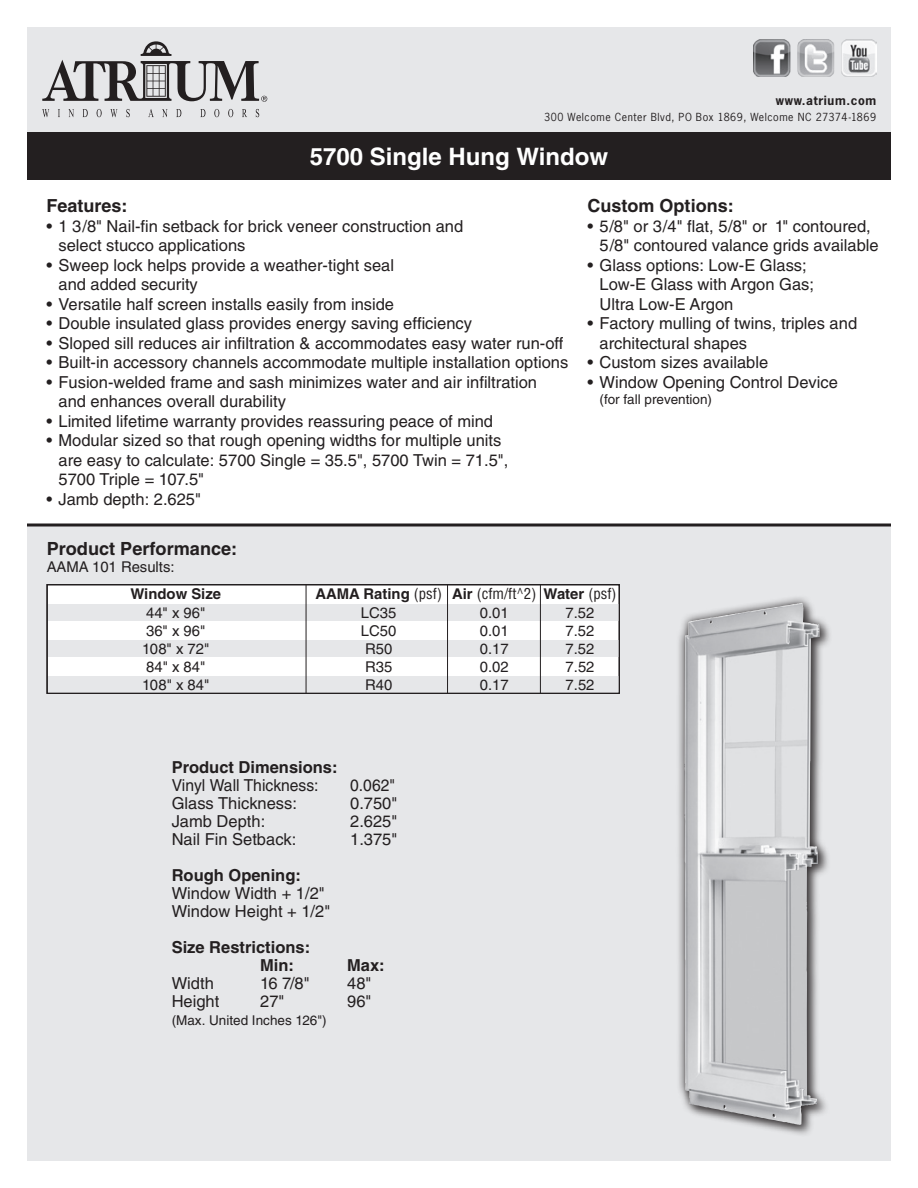
<style>
.page{position:relative;width:918px;height:1188px;background:#fff}
.page>*{position:absolute;margin:0;border:0;box-sizing:border-box;transform-origin:0 0}
.t1{font:700 24px "Helvetica";color:#fff}
.t2{font:700 18.15px "Helvetica";color:#231f20}
.t3{font:700 18px "Helvetica";color:#231f20}
.t4{font:16.5px/19.5px "Helvetica";color:#231f20}
.t5{font:700 16.5px/18px "Helvetica";color:#231f20}
.t6{font:16.5px "Helvetica";color:#231f20;scale:.95 1}
.t7{font:14.85px "Helvetica";color:#231f20}
.t8{font:condensed 14.85px "Helvetica";color:#231f20}
.t9{font:700 14.85px "Helvetica";color:#231f20}
.t10{font:13.5px "Helvetica";color:#231f20}
.t11{font:700 12px "News Gothic Std";letter-spacing:.05em;color:#231f20}
.t12{font:10.5px "News Gothic Std";letter-spacing:.05em;color:#231f20}
.s1{font-weight:700;font-stretch:normal}
</style>
<div class="page">
<div style="left:27px;top:27px;width:864px;height:109px;background:#e6e7e9"></div>
<div style="left:27px;top:132px;width:864px;height:7px;background:#231f20"></div>
<svg style="left:42px;top:41px;width:225px;height:76px"></svg>
<img style="left:753px;top:40px;width:123px;height:36px">
<div style="left:27px;top:136px;width:864px;height:44px;background:#231f20"></div>
<div style="left:27px;top:525px;width:864px;height:636px;background:#e6e7e9"></div>
<hr style="left:27px;top:524px;width:864px;height:2px;background:#231f20">
<div style="left:47px;top:585px;width:572px;height:108px;background:#fff"></div>
<div style="left:48px;top:604px;width:570px;height:17px;background:#e6e7e9"></div>
<div style="left:48px;top:640px;width:570px;height:17px;background:#e6e7e9"></div>
<div style="left:48px;top:676px;width:570px;height:17px;background:#e6e7e9"></div>
<hr style="left:306px;top:585px;width:1px;height:108px;background:#231f20">
<hr style="left:447px;top:585px;width:1px;height:109px;background:#231f20">
<hr style="left:540px;top:585px;width:1px;height:108px;background:#231f20">
<svg style="left:678px;top:597px;width:151px;height:537px"></svg>
<img style="left:685px;top:603px;width:117px;height:511px">
<div style="left:46px;top:584px;width:574px;height:110px;border:1px solid #231f20"></div>
<p class="t11" style="left:776px;top:92px;width:102px">www.atrium.com</p>
<p class="t12" style="left:544px;top:111px;width:333px">300 Welcome Center Blvd, PO Box 1869, Welcome NC 27374-1869</p>
<h1 class="t1" style="left:310px;top:142px;width:300px">5700 Single Hung Window</h1>
<p class="t3" style="left:46px;top:195px;width:83px">Features:</p>
<p class="t4" style="left:58px;top:216px;width:406px;text-indent:-12px">• 1 3/8" Nail-fin setback for brick veneer construction and select stucco applications</p>
<p class="t4" style="left:58px;top:255px;width:337px;text-indent:-12px">• Sweep lock helps provide a weather-tight seal and added security</p>
<p class="t4" style="left:46px;top:294px;width:349px">• Versatile half screen installs easily from inside</p>
<p class="t4" style="left:46px;top:313px;width:427px">• Double insulated glass provides energy saving efficiency</p>
<p class="t4" style="left:46px;top:333px;width:518px">• Sloped sill reduces air infiltration &amp; accommodates easy water run-off</p>
<p class="t4" style="left:46px;top:352px;width:523px">• Built-in accessory channels accommodate multiple installation options</p>
<p class="t4" style="left:58px;top:372px;width:480px;text-indent:-12px">• Fusion-welded frame and sash minimizes water and air infiltration and enhances overall durability</p>
<p class="t4" style="left:46px;top:411px;width:448px">• Limited lifetime warranty provides reassuring peace of mind</p>
<p class="t4" style="left:58px;top:430px;width:451px;text-indent:-12px">• Modular sized so that rough opening widths for multiple units are easy to calculate: 5700 Single = 35.5", 5700 Twin = 71.5",<br>5700 Triple = 107.5"</p>
<p class="t4" style="left:46px;top:489px;width:156px">• Jamb depth: 2.625"</p>
<p class="t2" style="left:47px;top:538px;width:192px">Product Performance:</p>
<p class="t7" style="left:47px;top:558px;width:129px">AAMA 101 Results:</p>
<p class="t3" style="left:588px;top:195px;width:148px">Custom Options:</p>
<p class="t4" style="left:600px;top:216px;width:281px;text-indent:-12px">• 5/8" or 3/4" flat, 5/8" or 1" contoured,<br>5/8" contoured valance grids available</p>
<p class="t4" style="left:600px;top:255px;width:216px;text-indent:-12px">• Glass options: Low-E Glass;<br>Low-E Glass with Argon Gas;<br>Ultra Low-E Argon</p>
<p class="t4" style="left:600px;top:313px;width:259px;text-indent:-12px">• Factory mulling of twins, triples and architectural shapes</p>
<p class="t4" style="left:588px;top:352px;width:182px">• Custom sizes available</p>
<p class="t4" style="left:588px;top:372px;width:252px">• Window Opening Control Device</p>
<p class="t10" style="left:600px;top:391px;width:114px">(for fall prevention)</p>
<p class="t9" style="left:130px;top:585px;width:92px">Window Size</p>
<p class="t8" style="left:315px;top:585px;width:302px"><span class="s1">AAMA Rating</span> (psf) <span class="s1">Air</span> (cfm/ft^2) <span class="s1">Water</span> (psf)</p>
<p class="t7" style="left:146px;top:604px;width:61px">44" x 96"</p>
<p class="t7" style="left:361px;top:604px;width:37px">LC35</p>
<p class="t7" style="left:480px;top:604px;width:30px">0.01</p>
<p class="t7" style="left:566px;top:604px;width:30px">7.52</p>
<p class="t7" style="left:146px;top:622px;width:61px">36" x 96"</p>
<p class="t7" style="left:361px;top:622px;width:37px">LC50</p>
<p class="t7" style="left:480px;top:622px;width:30px">0.01</p>
<p class="t7" style="left:566px;top:622px;width:30px">7.52</p>
<p class="t7" style="left:142px;top:640px;width:69px">108" x 72"</p>
<p class="t7" style="left:365px;top:640px;width:29px">R50</p>
<p class="t7" style="left:480px;top:640px;width:30px">0.17</p>
<p class="t7" style="left:566px;top:640px;width:30px">7.52</p>
<p class="t7" style="left:146px;top:658px;width:61px">84" x 84"</p>
<p class="t7" style="left:365px;top:658px;width:29px">R35</p>
<p class="t7" style="left:480px;top:658px;width:30px">0.02</p>
<p class="t7" style="left:566px;top:658px;width:30px">7.52</p>
<p class="t7" style="left:142px;top:676px;width:69px">108" x 84"</p>
<p class="t7" style="left:365px;top:676px;width:29px">R40</p>
<p class="t7" style="left:480px;top:676px;width:30px">0.17</p>
<p class="t7" style="left:566px;top:676px;width:30px">7.52</p>
<p class="t5" style="left:172px;top:758px;width:167px">Product Dimensions:</p>
<p class="t6" style="left:172px;top:776px;width:156px">Vinyl Wall Thickness:</p>
<p class="t6" style="left:350px;top:776px;width:49px">0.062"</p>
<p class="t4" style="left:172px;top:794px;width:127px">Glass Thickness:</p>
<p class="t4" style="left:350px;top:794px;width:49px">0.750"</p>
<p class="t4" style="left:172px;top:812px;width:95px">Jamb Depth:</p>
<p class="t4" style="left:350px;top:812px;width:49px">2.625"</p>
<p class="t4" style="left:172px;top:830px;width:126px">Nail Fin Setback:</p>
<p class="t4" style="left:350px;top:830px;width:49px">1.375"</p>
<p class="t5" style="left:172px;top:866px;width:131px">Rough Opening:</p>
<p class="t4" style="left:172px;top:884px;width:160px;line-height:18px">Window Width + 1/2"<br>Window Height + 1/2"</p>
<p class="t5" style="left:260px;top:938px;width:51px;text-indent:-89px">Size Restrictions:<br>Min:</p>
<p class="t5" style="left:347px;top:956px;width:39px">Max:</p>
<p class="t4" style="left:172px;top:974px;width:44px">Width</p>
<p class="t4" style="left:260px;top:974px;width:51px">16 7/8"</p>
<p class="t4" style="left:347px;top:974px;width:26px">48"</p>
<p class="t4" style="left:172px;top:992px;width:49px">Height</p>
<p class="t4" style="left:260px;top:992px;width:26px">27"</p>
<p class="t4" style="left:347px;top:992px;width:26px">96"</p>
<p class="t10" style="left:172px;top:1013px;width:157px">(Max. United Inches 126")</p>
</div>
